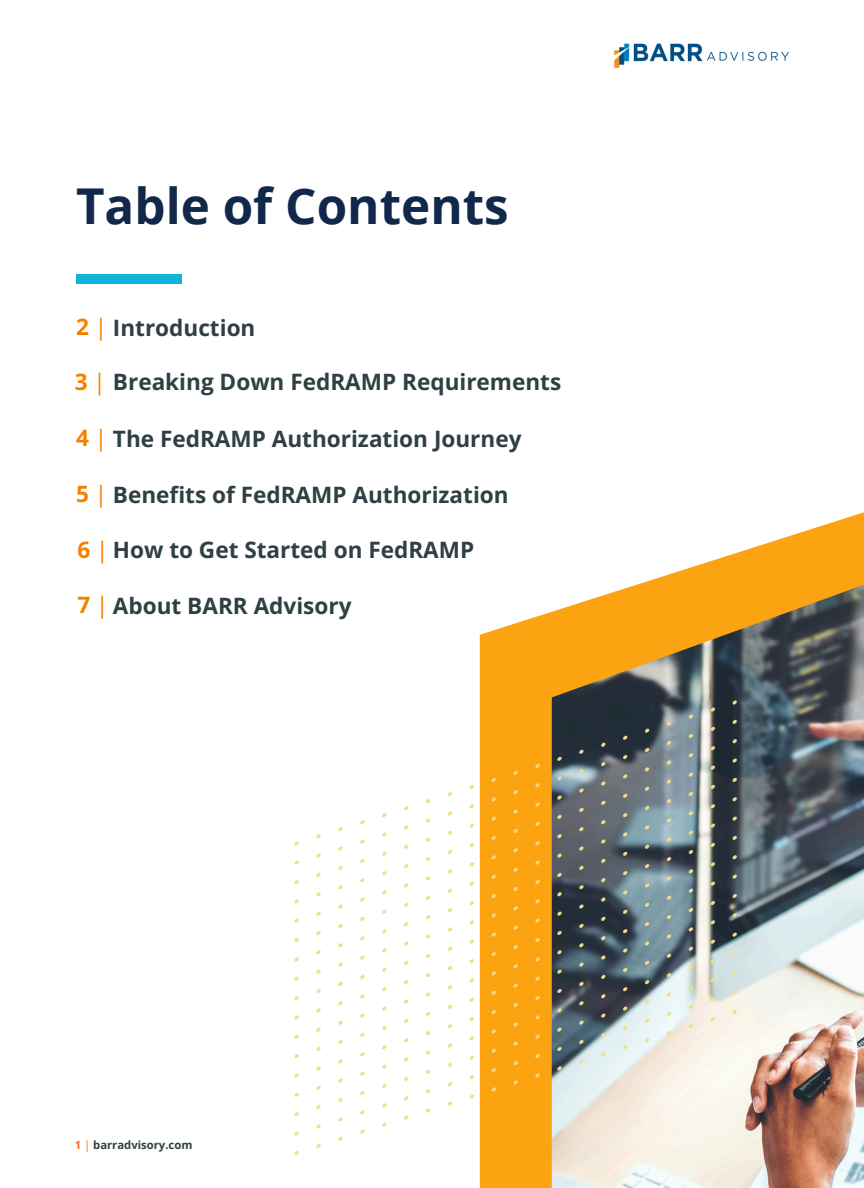
<style>
.page{position:relative;width:864px;height:1188px;background:#fff}
.page>*{position:absolute;margin:0;border:0;box-sizing:border-box;transform-origin:0 0}
.t1{font:700 49.35px "Open Sans";color:#11284b}
.t2{font:700 22.5px "Open Sans";color:#2f3f44}
.t3{font:700 11.25px "Open Sans";color:#2f3f44}
.s1{color:#f77f00}
.s2{font-weight:400;color:#f77f00}
.s3{color:#f26e22}
.s4{font-weight:400;color:#f26e22}
</style>
<div class="page">
<img style="left:614px;top:43px;width:175px;height:25px">
<svg style="left:480px;top:512px;width:384px;height:676px"></svg>
<img style="left:552px;top:578px;width:312px;height:610px">
<img style="left:294px;top:682px;width:462px;height:491px">
<div style="left:76px;top:274px;width:105px;height:10px;background:#0db3d9"></div>
<h3 class="t1" style="left:76px;top:171px;width:434px">Table of Contents</h3>
<h2 class="t2" style="left:76px;top:312px;width:181px"><span class="s1">2</span> <span class="s2">|</span> Introduction</h2>
<h2 class="t2" style="left:75px;top:366px;width:488px"><span class="s1">3</span> <span class="s2">|</span> Breaking Down FedRAMP Requirements</h2>
<h2 class="t2" style="left:76px;top:423px;width:447px"><span class="s1">4</span> <span class="s2">|</span> The FedRAMP Authorization Journey</h2>
<h3 class="t2" style="left:76px;top:479px;width:434px"><span class="s1">5</span> <span class="s2">|</span> Benefits of FedRAMP Authorization</h3>
<h3 class="t2" style="left:77px;top:534px;width:398px"><span class="s1">6</span> <span class="s2">|</span> How to Get Started on FedRAMP</h3>
<p class="t2" style="left:77px;top:590px;width:276px"><span class="s1">7</span> <span class="s2">|</span> About BARR Advisory</p>
<h1 class="t3" style="left:75px;top:1137px;width:119px"><span class="s3">1</span> <span class="s4">|</span> barradvisory.com</h1>
</div>
